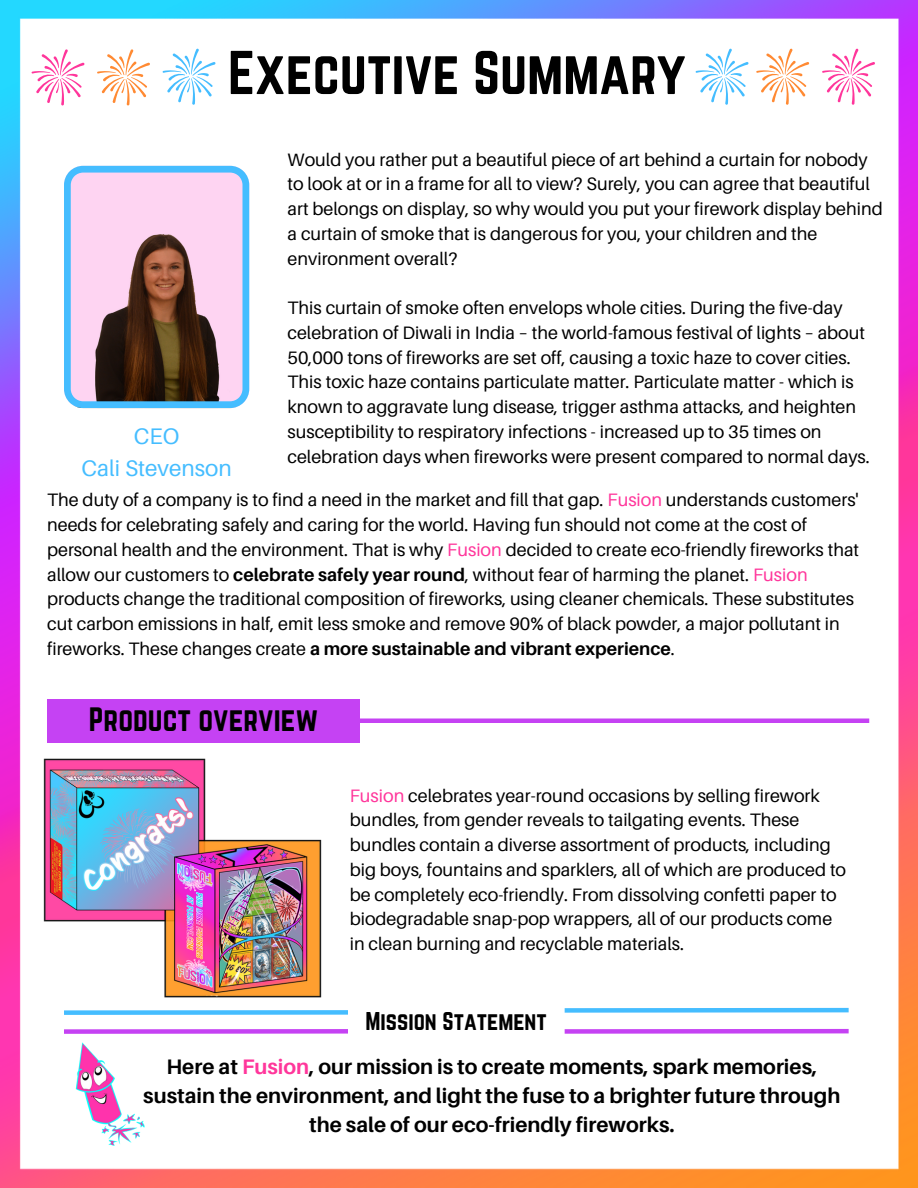
<style>
.page{position:relative;width:918px;height:1188px;background:#fff}
.page>*{position:absolute;margin:0;border:0;box-sizing:border-box;transform-origin:0 0}
.t1{font:54px "Norwester";color:#000}
.t2{font:29.55px "Norwester";color:#000}
.t3{font:22.5px "Norwester";color:#000}
.t4{font:22.5px/31.5px "Aileron";color:#45bdff;text-align:center}
.t5{font:700 21px/29.2px "Aileron";color:#000;text-align:center}
.t6{font:18px/24.8px "Aileron";color:#000}
.s1{color:#ff369b}
.s2{font-weight:700}
</style>
<div class="page">
<img style="left:0;top:0;width:918px;height:1188px">
<p class="t1" style="left:228px;top:40px;width:459px">Executive Summary</p>
<h4 class="t4" style="left:82px;top:420px;width:152px">CEO<br>Cali Stevenson</h4>
<p class="t6" style="left:288px;top:146px;width:597px">Would you rather put a beautiful piece of art behind a curtain for nobody to look at or in a frame for all to view? Surely, you can agree that beautiful art belongs on display, so why would you put your firework display behind a curtain of smoke that is dangerous for you, your children and the environment overall?</p>
<p class="t6" style="left:288px;top:295px;width:584px">This curtain of smoke often envelops whole cities. During the five-day celebration of Diwali in India – the world-famous festival of lights – about 50,000 tons of fireworks are set off, causing a toxic haze to cover cities.<br>This toxic haze contains particulate matter. Particulate matter - which is known to aggravate lung disease, trigger asthma attacks, and heighten susceptibility to respiratory infections - increased up to 35 times on celebration days when fireworks were present compared to normal days.</p>
<p class="t6" style="left:47px;top:487px;width:814px">The duty of a company is to find a need in the market and fill that gap. <span class="s1">Fusion</span> understands customers' needs for celebrating safely and caring for the world. Having fun should not come at the cost of personal health and the environment. That is why <span class="s1">Fusion</span> decided to create eco-friendly fireworks that allow our customers to <span class="s2">celebrate safely year round</span>, without fear of harming the planet. <span class="s1">Fusion </span>products change the traditional composition of fireworks, using cleaner chemicals. These substitutes cut carbon emissions in half, emit less smoke and remove 90% of black powder, a major pollutant in fireworks. These changes create <span class="s2">a more sustainable and vibrant experience</span>.</p>
<p class="t2" style="left:89px;top:701px;width:231px">Product overview</p>
<p class="t6" style="left:350px;top:783px;width:498px"><span class="s1">Fusion</span> celebrates year-round occasions by selling firework bundles, from gender reveals to tailgating events. These bundles contain a diverse assortment of products, including big boys, fountains and sparklers, all of which are produced to be completely eco-friendly. From dissolving confetti paper to biodegradable snap-pop wrappers, all of our products come in clean burning and recyclable materials.</p>
<p class="t3" style="left:365px;top:1008px;width:183px">Mission Statement</p>
<p class="t5" style="left:143px;top:1051px;width:699px">Here at <span class="s1">Fusion</span>, our mission is to create moments, spark memories, sustain the environment, and light the fuse to a brighter future through the sale of our eco-friendly fireworks.</p>
</div>
